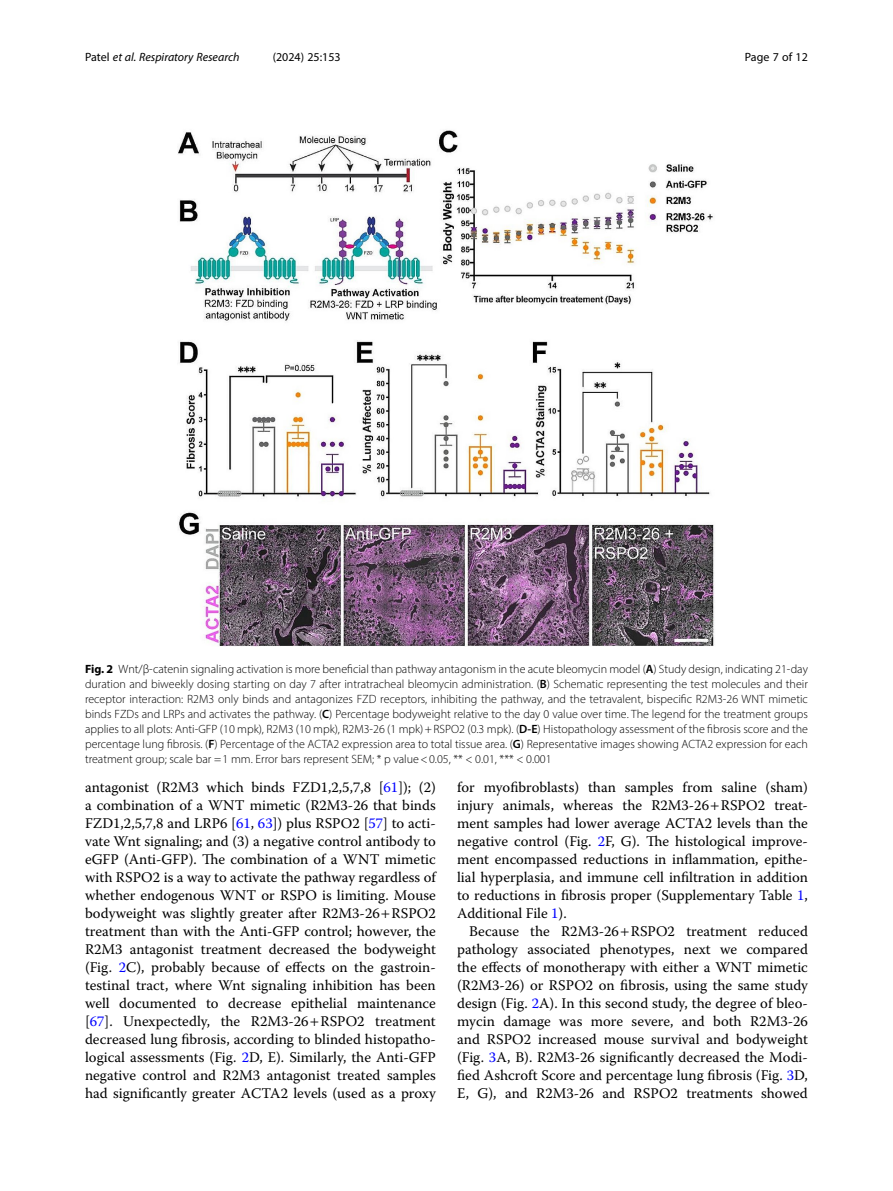
<style>
.page{position:relative;width:893px;height:1191px;background:#fff}
.page>*{position:absolute;margin:0;border:0;box-sizing:border-box;transform-origin:0 0}
.Body_Text_Indent{font:14.7px/18px "Warnock Pro";color:#000;text-align:justify}
.Figure_Caption{font:300 12px/15px "Myriad Pro";color:#000;text-align:justify}
.t1{font:italic 12px "Myriad Pro";color:#000}
.t2{font:12px "Myriad Pro";color:#000}
.s1{font-style:normal}
.s2{font-weight:700}
.s3{font-weight:600}
.s4{color:#00f}
</style>
<div class="page">
<img style="left:178px;top:130px;width:537px;height:516px">
<p class="t1" style="left:85px;top:50px;width:156px"><span class="s1">Patel</span> et al. Respiratory Research</p>
<p class="t2" style="left:273px;top:50px;width:70px">(2024) 25:153</p>
<p class="t2" style="left:745px;top:50px;width:65px">Page 7 of 12</p>
<p class="Figure_Caption" style="left:85px;top:661px;width:724px"><span class="s2">Fig. 2</span> Wnt/β-catenin signaling activation is more beneficial than pathway antagonism in the acute bleomycin model (<span class="s3">A</span>) Study design, indicating 21-day duration and biweekly dosing starting on day 7 after intratracheal bleomycin administration. (<span class="s3">B</span>) Schematic representing the test molecules and their receptor interaction: R2M3 only binds and antagonizes FZD receptors, inhibiting the pathway, and the tetravalent, bispecific R2M3-26 WNT mimetic binds FZDs and LRPs and activates the pathway. (<span class="s3">C</span>) Percentage bodyweight relative to the day 0 value over time. The legend for the treatment groups applies to all plots: Anti-GFP (10 mpk), R2M3 (10 mpk), R2M3-26 (1 mpk)+RSPO2 (0.3 mpk). (<span class="s3">D-E</span>) Histopathology assessment of the fibrosis score and the percentage lung fibrosis. (<span class="s3">F</span>) Percentage of the ACTA2 expression area to total tissue area. (<span class="s3">G</span>) Representative images showing ACTA2 expression for each treatment group; scale bar =1 mm. Error bars represent SEM; * p value&lt;0.05, ** &lt; 0.01, *** &lt; 0.001</p>
<p class="Body_Text_Indent" style="left:85px;top:778px;width:352px">antagonist (R2M3 which binds FZD1,2,5,7,8 [<span class="s4">61</span>]); (2) a combination of a WNT mimetic (R2M3-26 that binds FZD1,2,5,7,8 and LRP6 [<span class="s4">61</span>, <span class="s4">63</span>]) plus RSPO2 [<span class="s4">57</span>] to acti&shy;vate Wnt signaling; and (3) a negative control antibody to eGFP (Anti-GFP). The combination of a WNT mimetic with RSPO2 is a way to activate the pathway regardless of whether endogenous WNT or RSPO is limiting. Mouse bodyweight was slightly greater after R2M3-26 RSPO2 treatment than with the Anti-GFP control; however, the R2M3 antagonist treatment decreased the bodyweight (Fig. <span class="s4">2</span>C), probably because of effects on the gastroin&shy;testinal tract, where Wnt signaling inhibition has been well documented to decrease epithelial maintenance [<span class="s4">67</span>]. Unexpectedly, the R2M3-26 RSPO2 treatment decreased lung fibrosis, according to blinded histopatho&shy;logical assessments (Fig. <span class="s4">2</span>D, E). Similarly, the Anti-GFP negative control and R2M3 antagonist treated samples had significantly greater ACTA2 levels (used as a proxy</p>
<p class="Body_Text_Indent" style="left:457px;top:778px;width:352px">for myofibroblasts) than samples from saline (sham) injury animals, whereas the R2M3-26 RSPO2 treat&shy;ment samples had lower average ACTA2 levels than the negative control (Fig. <span class="s4">2</span>F, G). The histological improve&shy;ment encompassed reductions in inflammation, epithe&shy;lial hyperplasia, and immune cell infiltration in addition to reductions in fibrosis proper (Supplementary Table <span class="s4">1</span>, Additional File <span class="s4">1</span>).</p>
<p class="Body_Text_Indent" style="left:457px;top:922px;width:352px;text-indent:12px">Because the R2M3-26 RSPO2 treatment reduced pathology associated phenotypes, next we compared the effects of monotherapy with either a WNT mimetic (R2M3-26) or RSPO2 on fibrosis, using the same study design (Fig. <span class="s4">2</span>A). In this second study, the degree of bleo&shy;mycin damage was more severe, and both R2M3-26 and RSPO2 increased mouse survival and bodyweight (Fig. <span class="s4">3</span>A, B). R2M3-26 significantly decreased the Modi&shy;fied Ashcroft Score and percentage lung fibrosis (Fig. <span class="s4">3</span>D, E, G), and R2M3-26 and RSPO2 treatments showed</p>
</div>
